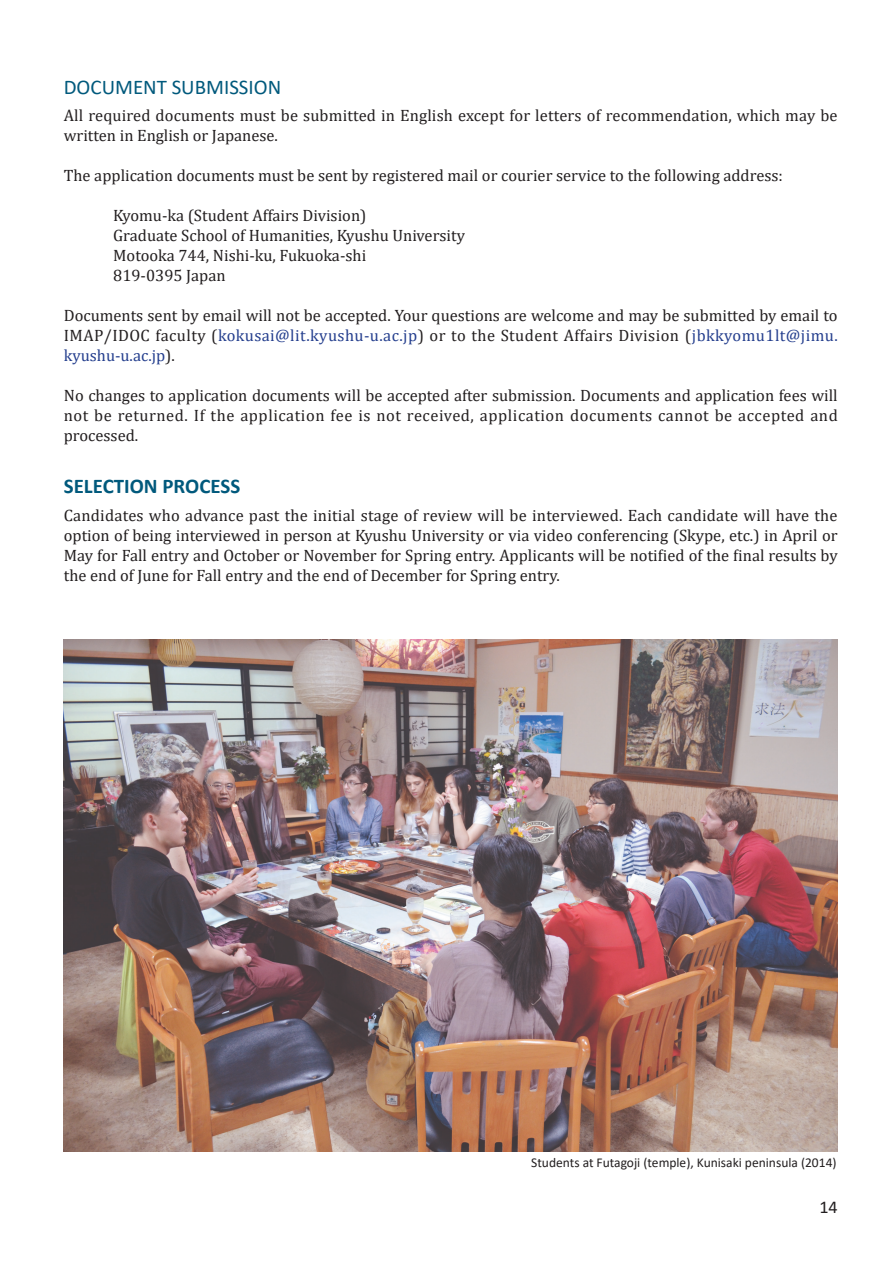
<style>
.page{position:relative;width:893px;height:1263px;background:#fff}
.page>*{position:absolute;margin:0;border:0;box-sizing:border-box;transform-origin:0 0}
.t1{font:21px "Calibri";color:#00597c}
.t2{font:700 21px "Calibri";color:#00597c}
.t3{font:18px "Calibri";color:#231f20}
.t4{font:16.5px/20px "Cambria";color:#231f20;text-align:justify}
.t5{font:13.5px "Calibri";color:#231f20}
.s1{color:#253f8e}
</style>
<div class="page">
<img style="left:64px;top:639px;width:774px;height:513px">
<p class="t1" style="left:64px;top:72px;width:219px">DOCUMENT SUBMISSION</p>
<p class="t4" style="left:64px;top:105px;width:775px">All required documents must be submitted in English except for letters of recommendation, which may be written in English or Japanese.</p>
<p class="t4" style="left:64px;top:165px;width:721px">The application documents must be sent by registered mail or courier service to the following address:</p>
<p class="t4" style="left:113px;top:205px;width:353px;text-align:left">Kyomu-ka (Student Affairs Division)<br>Graduate School of Humanities, Kyushu University Motooka 744, Nishi-ku, Fukuoka-shi<br>819-0395 Japan</p>
<p class="t4" style="left:64px;top:305px;width:775px">Documents sent by email will not be accepted. Your questions are welcome and may be submitted by email to IMAP/IDOC faculty (<span class="s1">kokusai@lit.kyushu-u.ac.jp</span>) or to the Student Affairs Division (<span class="s1">jbkkyomu1lt@jimu. kyushu-u.ac.jp</span>).</p>
<p class="t4" style="left:64px;top:385px;width:775px">No changes to application documents will be accepted after submission. Documents and application fees will not be returned. If the application fee is not received, application documents cannot be accepted and processed.</p>
<p class="t2" style="left:64px;top:471px;width:178px">SELECTION PROCESS</p>
<p class="t4" style="left:64px;top:505px;width:775px">Candidates who advance past the initial stage of review will be interviewed. Each candidate will have the option of being interviewed in person at Kyushu University or via video conferencing (Skype, etc.) in April or May for Fall entry and October or November for Spring entry. Applicants will be notified of the final results by the end of June for Fall entry and the end of December for Spring entry.</p>
<p class="t5" style="left:531px;top:1153px;width:307px">Students at Futagoji (temple), Kunisaki peninsula (2014)</p>
<p class="t3" style="left:819px;top:1194px;width:20px">14</p>
</div>
